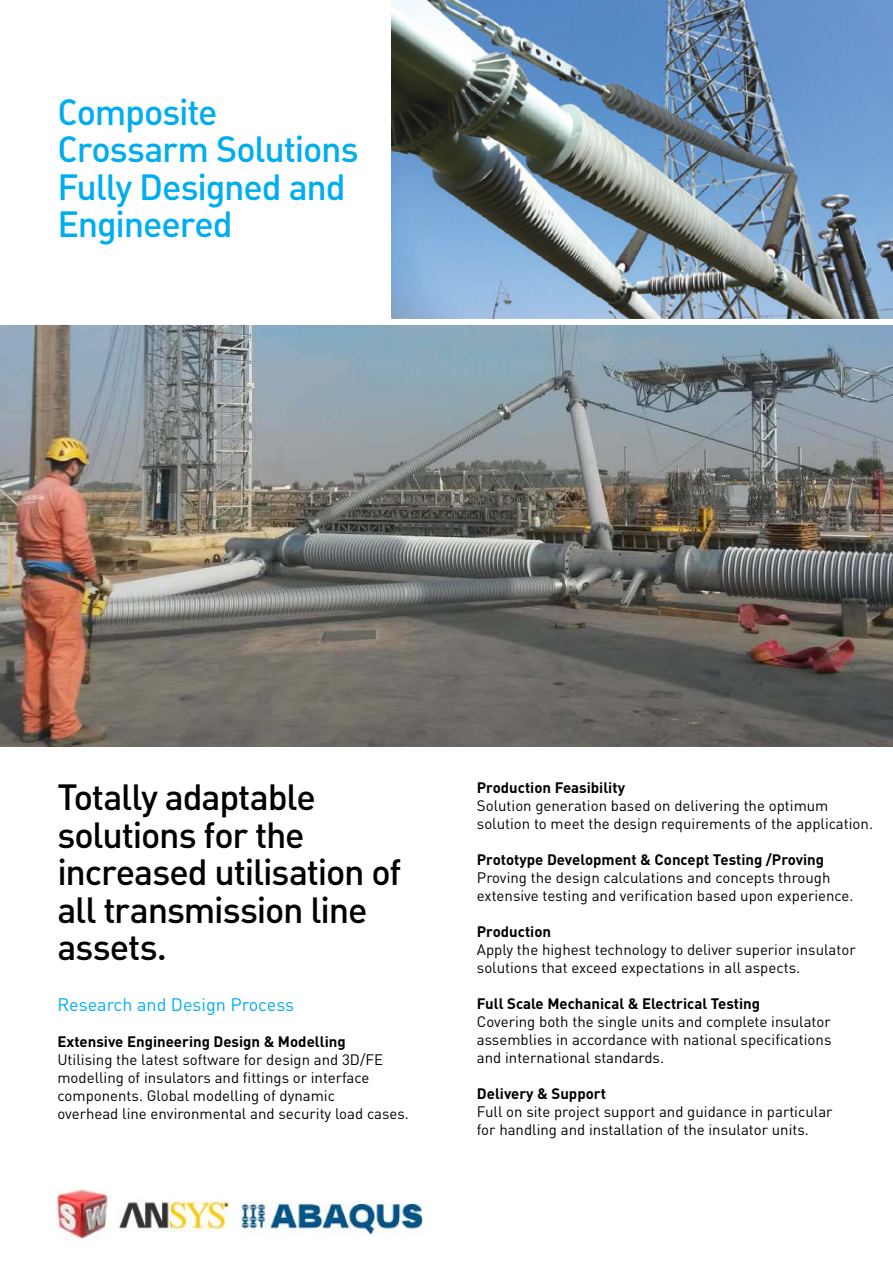
<style>
.page{position:relative;width:893px;height:1263px;background:#fff}
.page>*{position:absolute;margin:0;border:0;box-sizing:border-box;transform-origin:0 0}
.t1{font:36px/37.5px "DIN Medium Alternate";letter-spacing:-.03em;color:#000}
.t2{font:36px/37.5px "DIN Medium Alternate";letter-spacing:-.035em;color:#00aeef}
.t3{font:18px "DIN";color:#00aeef}
.t4{font:15px/18px "DIN";color:#000}
.t5{font:700 15px "DIN";color:#000}
</style>
<div class="page">
<img style="left:119px;top:1199px;width:111px;height:33px">
<img style="left:242px;top:1202px;width:180px;height:33px">
<img style="left:56px;top:1189px;width:52px;height:50px">
<img style="left:391px;top:0;width:502px;height:319px">
<img style="left:0;top:325px;width:893px;height:422px">
<h1 class="t2" style="left:57px;top:92px;width:303px">Composite<br>Crossarm Solutions<br>Fully Designed and<br>Engineered</h1>
<h1 class="t1" style="left:57px;top:777px;width:345px">Totally adaptable solutions for the increased utilisation of all transmission line assets.</h1>
<p class="t3" style="left:57px;top:993px;width:238px">Research and Design Process</p>
<p class="t5" style="left:57px;top:1032px;width:290px">Extensive Engineering Design &amp; Modelling</p>
<p class="t4" style="left:57px;top:1050px;width:353px">Utilising the latest software for design and 3D/FE modelling of insulators and fittings or interface components. Global modelling of dynamic<br>overhead line environmental and security load cases.</p>
<p class="t5" style="left:477px;top:777px;width:150px">Production Feasibility</p>
<p class="t4" style="left:477px;top:796px;width:398px">Solution generation based on delivering the optimum solution to meet the design requirements of the application.</p>
<p class="t5" style="left:477px;top:849px;width:349px">Prototype Development &amp; Concept Testing /Proving</p>
<p class="t4" style="left:477px;top:868px;width:378px">Proving the design calculations and concepts through extensive testing and verification based upon experience.</p>
<p class="t5" style="left:477px;top:921px;width:76px">Production</p>
<p class="t4" style="left:477px;top:940px;width:380px">Apply the highest technology to deliver superior insulator solutions that exceed expectations in all aspects.</p>
<p class="t5" style="left:477px;top:993px;width:285px">Full Scale Mechanical &amp; Electrical Testing</p>
<p class="t4" style="left:477px;top:1012px;width:356px;text-align:justify">Covering both the single units and complete insulator assemblies in accordance with national specifications and international standards.</p>
<p class="t5" style="left:477px;top:1083px;width:131px">Delivery &amp; Support</p>
<p class="t4" style="left:477px;top:1102px;width:357px">Full on site project support and guidance in particular for handling and installation of the insulator units.</p>
</div>
